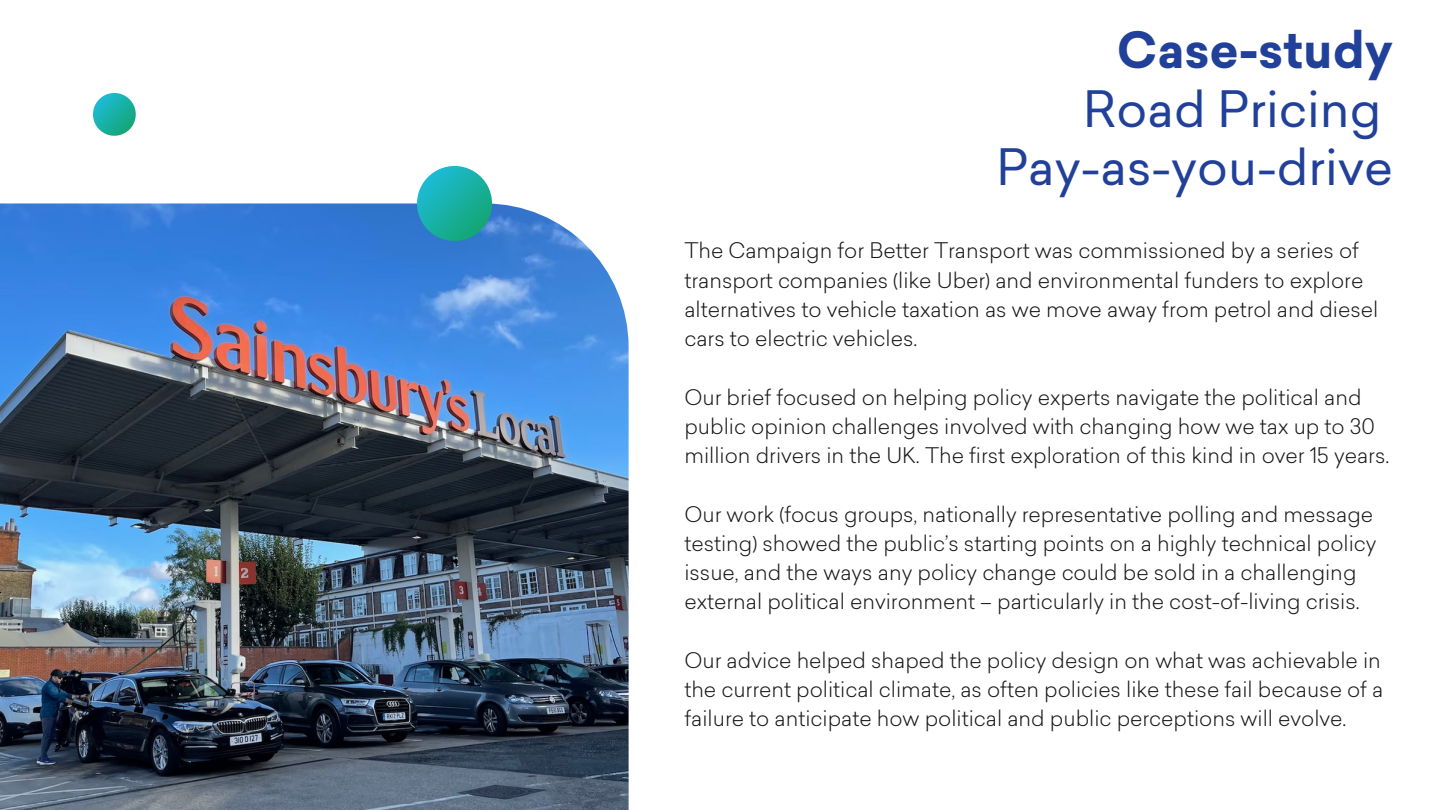
<style>
.page{position:relative;width:1440px;height:810px;background:#fff}
.page>*{position:absolute;margin:0;border:0;box-sizing:border-box;transform-origin:0 0}
.t1{font:49px "Sailec";color:#20409a}
.t2{font:700 49px "Sailec";color:#20409a}
.t3{font:300 21px/29.2px "Sailec";color:#171616}
</style>
<div class="page">
<svg style="left:93px;top:93px;width:43px;height:43px"></svg>
<img style="left:0;top:203px;width:629px;height:607px">
<svg style="left:417px;top:166px;width:75px;height:75px;background:#34b3b2"></svg>
<p class="t2" style="left:1117px;top:32px;width:278px">Case-study</p>
<p class="t1" style="left:1083px;top:90px;width:300px">Road Pricing</p>
<p class="t1" style="left:996px;top:149px;width:398px">Pay-as-you-drive</p>
<p class="t3" style="left:684px;top:239px;width:695px">The Campaign for Better Transport was commissioned by a series of transport companies (like Uber) and environmental funders to explore alternatives to vehicle taxation as we move away from petrol and diesel cars to electric vehicles.</p>
<p class="t3" style="left:684px;top:385px;width:706px">Our brief focused on helping policy experts navigate the political and public opinion challenges involved with changing how we tax up to 30 million drivers in the UK. The first exploration of this kind in over 15 years.</p>
<p class="t3" style="left:684px;top:502px;width:694px">Our work (focus groups, nationally representative polling and message testing) showed the public’s starting points on a highly technical policy issue, and the ways any policy change could be sold in a challenging external political environment – particularly in the cost-of-living crisis.</p>
<p class="t3" style="left:684px;top:648px;width:701px">Our advice helped shaped the policy design on what was achievable in the current political climate, as often policies like these fail because of a failure to anticipate how political and public perceptions will evolve.</p>
</div>
